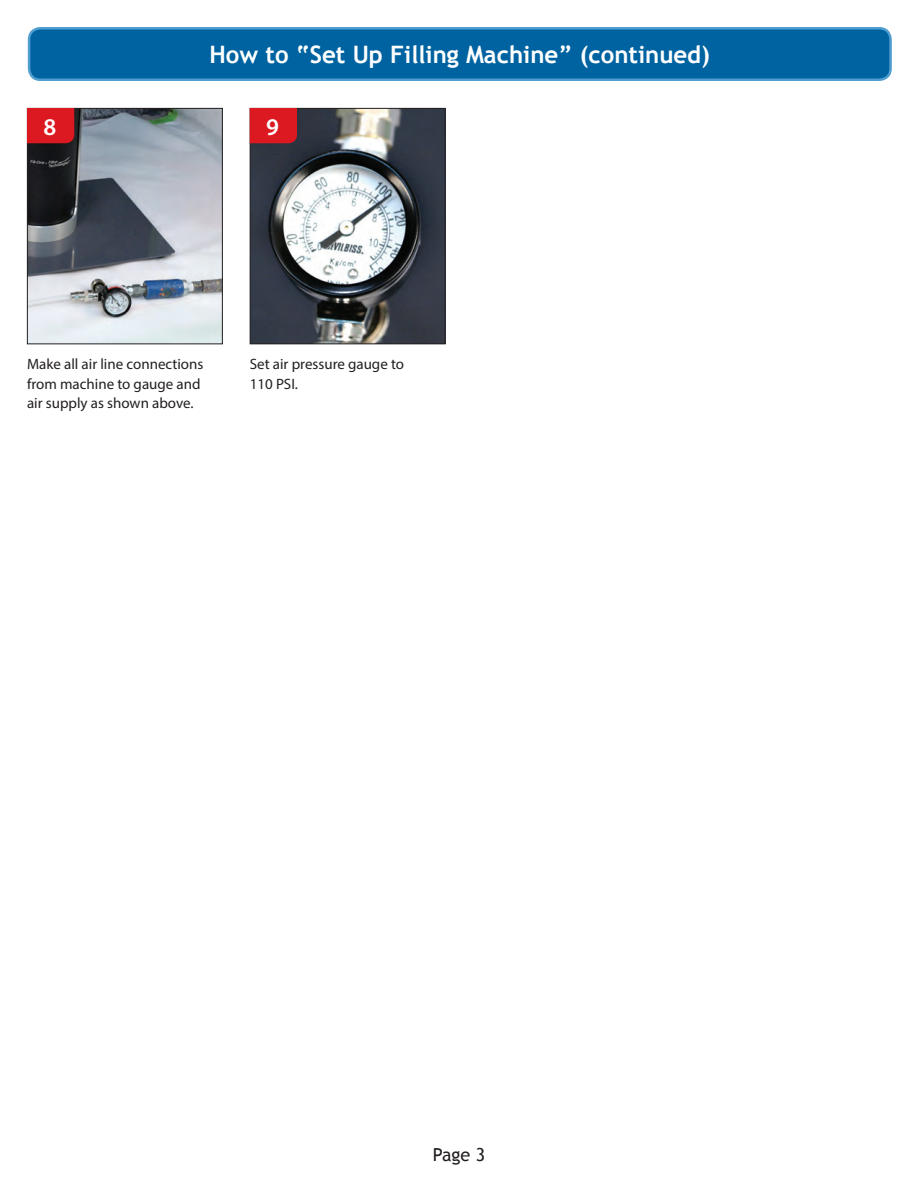
<style>
.page{position:relative;width:918px;height:1188px;background:#fff}
.page>*{position:absolute;margin:0;border:0;box-sizing:border-box;transform-origin:0 0}
.t1{font:700 24px "Trebuchet MS";color:#fff}
.t2{font:600 24px "Myriad Pro";color:#fff}
.t3{font:18px "Trebuchet MS";color:#231f20}
.t4{font:15px/19.5px "Myriad Pro";color:#231f20}
</style>
<div class="page">
<img style="left:29px;top:110px;width:192px;height:232px">
<div style="left:27px;top:108px;width:196px;height:236px;border:1px solid #231f20"></div>
<div style="left:27px;top:108px;width:47px;height:35px;background:#dc1820"></div>
<img style="left:252px;top:110px;width:192px;height:232px">
<div style="left:250px;top:108px;width:196px;height:236px;border:1px solid #231f20"></div>
<div style="left:250px;top:108px;width:47px;height:35px;background:#dc1820"></div>
<div style="left:29px;top:28px;width:862px;height:52px;background:#0063a1;border-radius:11px"></div>
<div style="left:28px;top:27px;width:864px;height:54px;border:3px solid #509dcf;border-radius:11px"></div>
<p class="t2" style="left:43px;top:113px;width:14px">8</p>
<p class="t1" style="left:210px;top:39px;width:502px">How to “Set Up Filling Machine” (continued)</p>
<p class="t2" style="left:266px;top:113px;width:14px">9</p>
<p class="t4" style="left:27px;top:354px;width:178px">Make all air line connections from machine to gauge and air supply as shown above.</p>
<p class="t4" style="left:250px;top:354px;width:156px">Set air pressure gauge to<br>110 PSI.</p>
<p class="t3" style="left:433px;top:1144px;width:54px">Page 3</p>
</div>
